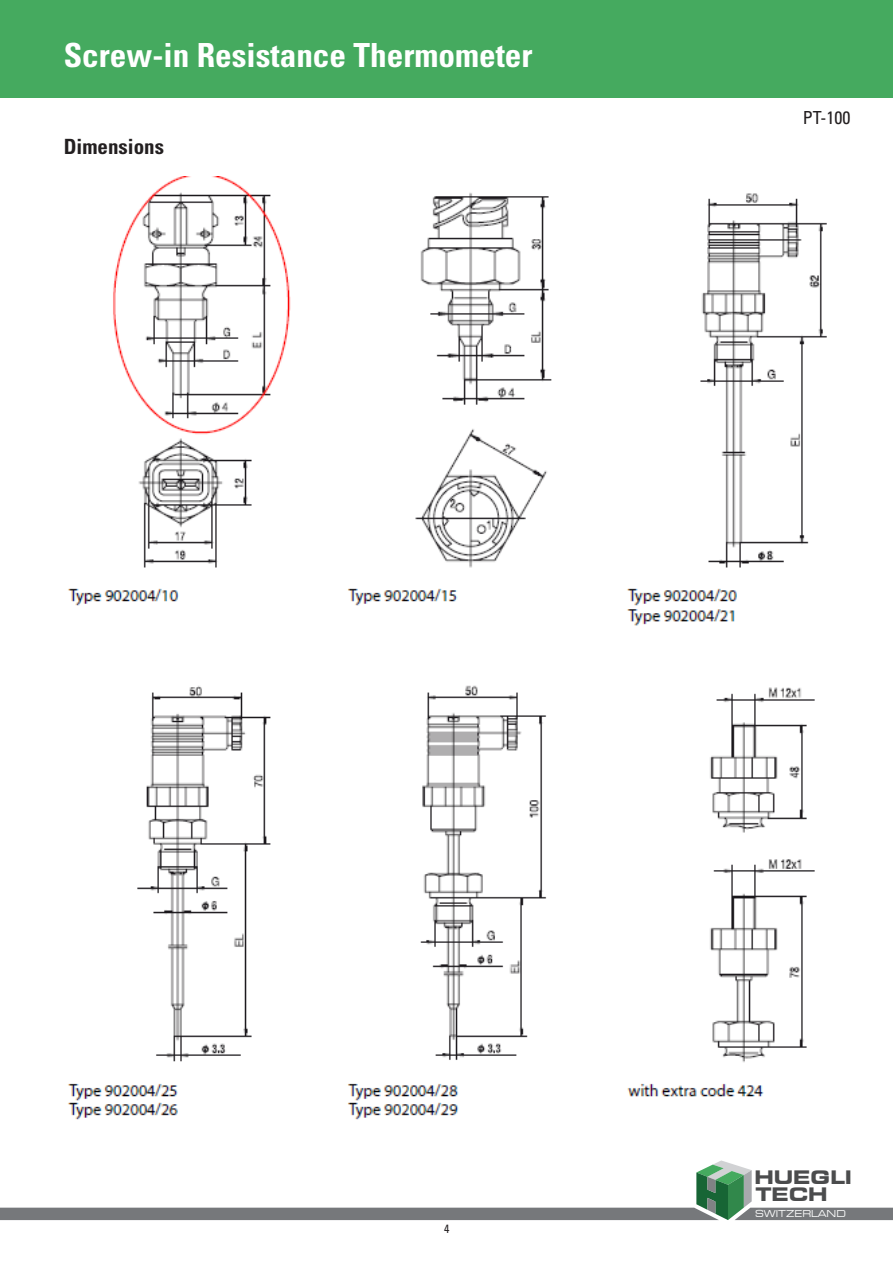
<style>
.page{position:relative;width:893px;height:1263px;background:#fff}
.page>*{position:absolute;margin:0;border:0;box-sizing:border-box;transform-origin:0 0}
.t1{font:700 condensed 33.15px "Univers LT Std";color:#fff}
.t2{font:700 condensed 21px "Univers LT Std";color:#231f20}
.t3{font:700 expanded 18.45px/17.9px "Square 721 BT";color:#4b4c4d}
.t4{font:condensed 18px "Univers LT Std";color:#231f20}
.t5{font:condensed 12px "Univers LT Std";color:#231f20}
.t6{font:expanded 9.45px "Square 721 BT";color:#fff;scale:.96 1}
</style>
<div class="page">
<div style="left:0;top:0;width:893px;height:98px;background:#45aa5f"></div>
<svg style="left:0;top:1160px;width:893px;height:60px"></svg>
<img style="left:67px;top:177px;width:760px;height:943px">
<p class="t1" style="left:64px;top:34px;width:470px">Screw-in Resistance Thermometer</p>
<p class="t2" style="left:64px;top:134px;width:102px">Dimensions</p>
<p class="t4" style="left:803px;top:106px;width:49px">PT-100</p>
<p class="t5" style="left:444px;top:1221px;width:7px">4</p>
<p class="t3" style="left:754px;top:1168px;width:99px">HUEGLI<br>TECH</p>
<p class="t6" style="left:755px;top:1208px;width:96px">SWITZERLAND</p>
</div>
